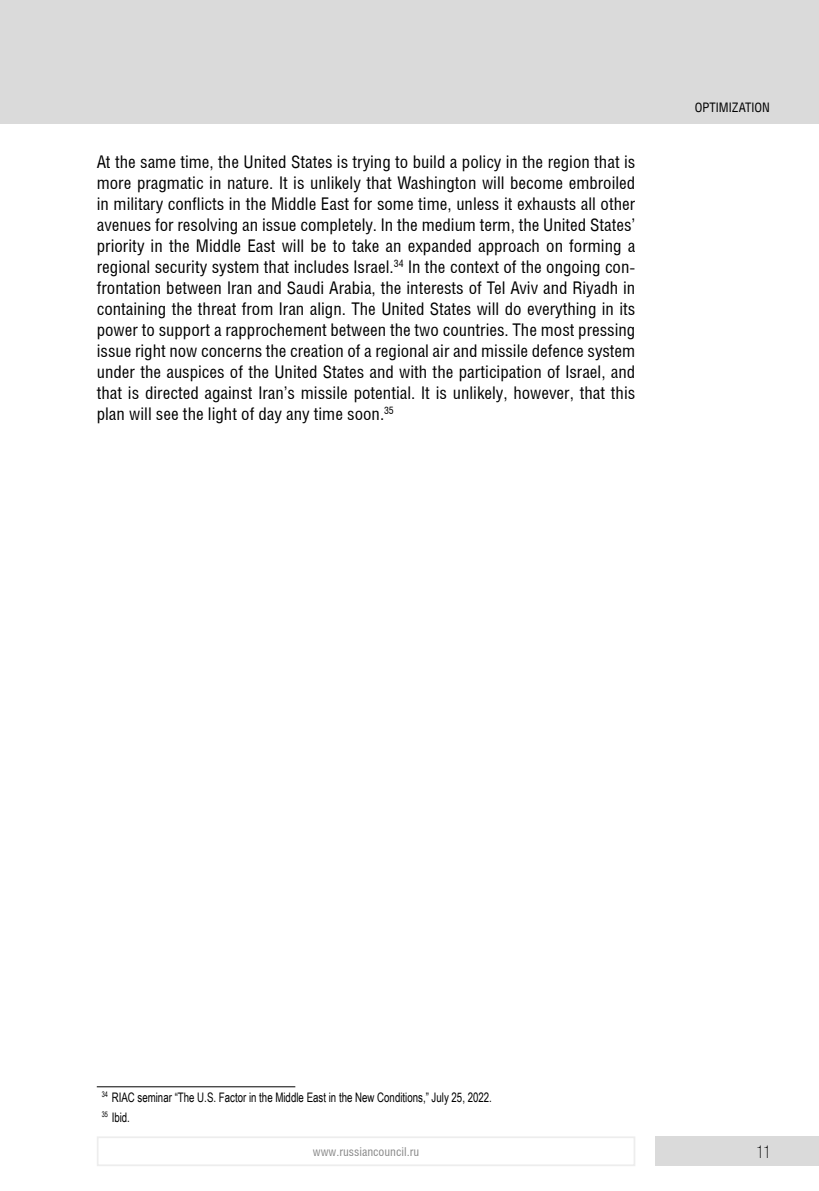
<style>
.page{position:relative;width:819px;height:1191px;background:#fff}
.page>*{position:absolute;margin:0;border:0;box-sizing:border-box;transform-origin:0 0}
.Основной_текст{font:17.5px/21px "Helios Cond";color:#000;text-align:justify}
.t1{font:17.5px "Helios Cond Thin C";color:#000}
.Сноска_с_чертой{font:13.12px "Arial Narrow";color:#000;scale:.9 1}
.Kolontitul_X_X{font:13.12px "Helios Cond";color:#000}
.t2{font:12.25px "Helios Cond";color:#878787}
</style>
<div class="page">
<div style="left:0;top:0;width:819px;height:124px;background:#dadada"></div>
<div style="left:655px;top:1136px;width:164px;height:30px;background:#dadada"></div>
<div style="left:97px;top:1136px;width:538px;height:30px;border:2px solid #ededed"></div>
<hr style="left:97px;top:1086px;width:198px;height:1px;background:#000">
<p class="Основной_текст" style="left:97px;top:151px;width:540px">At the same time, the United States is trying to build a policy in the region that is more pragmatic in nature. It is unlikely that Washington will become embroiled in military conflicts in the Middle East for some time, unless it exhausts all other avenues for resolving an issue completely. In the medium term, the United States’ priority in the Middle East will be to take an expanded approach on forming a regional security system that includes Israel.<sup>34</sup> In the context of the ongoing con&shy;frontation between Iran and Saudi Arabia, the interests of Tel Aviv and Riyadh in containing the threat from Iran align. The United States will do everything in its power to support a rapprochement between the two countries. The most pressing issue right now concerns the creation of a regional air and missile defence system under the auspices of the United States and with the participation of Israel, and that is directed against Iran’s missile potential. It is unlikely, however, that this plan will see the light of day any time soon.<sup>35</sup></p>
<p class="Kolontitul_X_X" style="left:694px;top:100px;width:77px">OPTIMIZATION</p>
<p class="Сноска_с_чертой" style="left:102px;top:1087px;width:435px"><sup>34</sup> RIAC seminar “The U.S. Factor in the Middle East in the New Conditions,” July 25, 2022.</p>
<p class="Сноска_с_чертой" style="left:102px;top:1107px;width:33px"><sup>35</sup> Ibid.</p>
<p class="t2" style="left:313px;top:1144px;width:108px">www.russiancouncil.ru</p>
<p class="t1" style="left:756px;top:1142px;width:16px">11</p>
</div>
